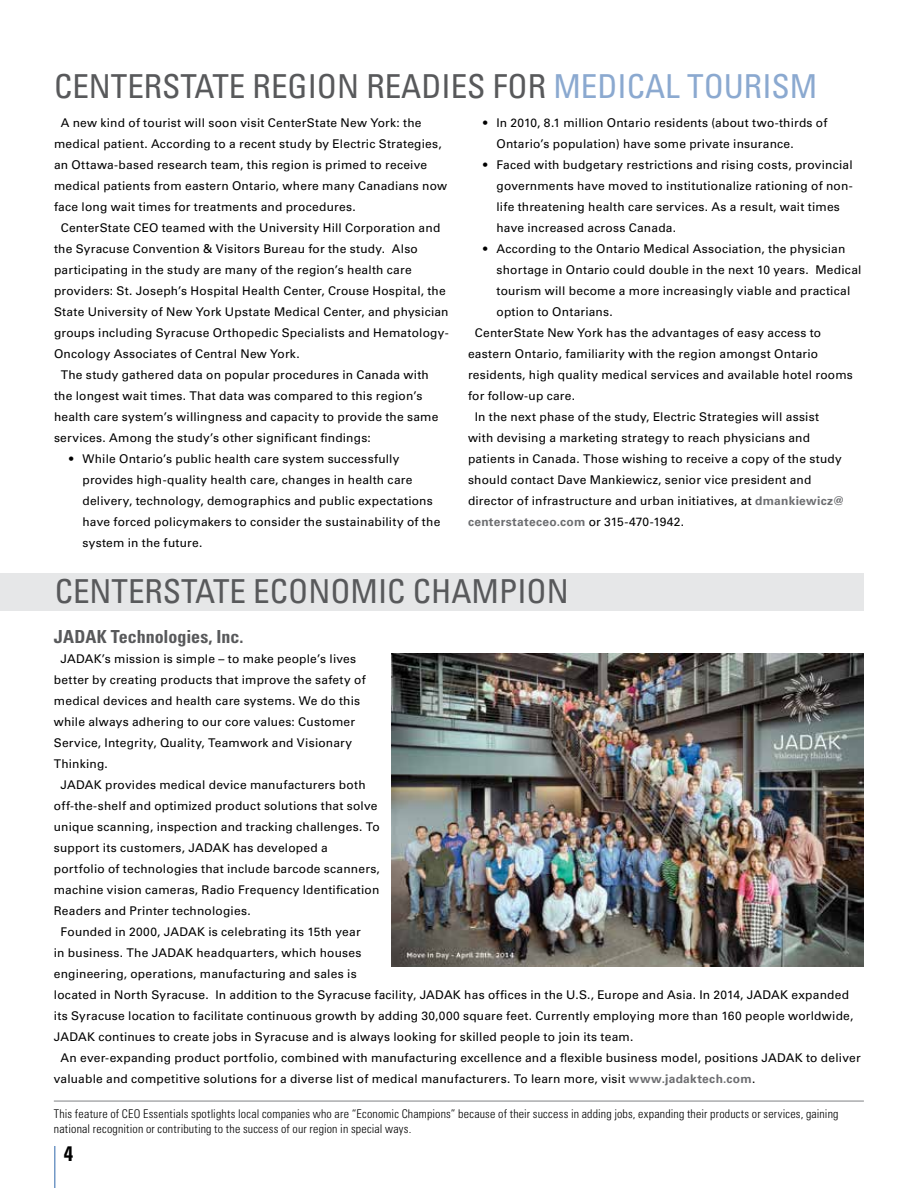
<style>
.page{position:relative;width:918px;height:1188px;background:#fff}
.page>*{position:absolute;margin:0;border:0;box-sizing:border-box;transform-origin:0 0}
.t1{font:condensed 33px "Univers LT Std";color:#58595b}
.t2{font:700 condensed 21px "Univers LT Std";color:#000}
.t3{font:700 condensed 18px "Univers LT Std";color:#58595b}
.t4{font:12px/21px "Univers LT Std";letter-spacing:.015em;color:#000}
.t5{font:300 condensed 12px/15px "Univers LT Std";letter-spacing:.015em;color:#000}
.t6{font:700 12px "Univers LT Std";letter-spacing:.025em;color:#6d6e71}
.s1{color:#8ba9d0}
.s2{font-weight:700;color:#6d6e71}
.s3{font-weight:400;color:#000}
</style>
<div class="page">
<hr style="left:54px;top:1146px;width:2px;height:42px;background:#7399c6">
<div style="left:0;top:573px;width:864px;height:38px;background:#e6e7e8"></div>
<img style="left:392px;top:654px;width:472px;height:313px">
<hr style="left:54px;top:1101px;width:810px;height:1px;background:#808285">
<h1 class="t1" style="left:54px;top:66px;width:765px">CENTERSTATE REGION READIES FOR <span class="s1">MEDICAL TOURISM</span></h1>
<p class="t4" style="left:61px;top:112px;width:362px">A new kind of tourist will soon visit CenterState New York: the</p>
<p class="t4" style="left:54px;top:133px;width:389px">medical patient. According to a recent study by Electric Strategies,</p>
<p class="t4" style="left:54px;top:154px;width:375px">an Ottawa-based research team, this region is primed to receive</p>
<p class="t4" style="left:54px;top:175px;width:395px">medical patients from eastern Ontario, where many Canadians now</p>
<p class="t4" style="left:54px;top:196px;width:303px">face long wait times for treatments and procedures.</p>
<p class="t4" style="left:61px;top:217px;width:381px">CenterState CEO teamed with the University Hill Corporation and</p>
<p class="t4" style="left:54px;top:238px;width:365px">the Syracuse Convention &amp; Visitors Bureau for the study. Also</p>
<p class="t4" style="left:54px;top:259px;width:359px">participating in the study are many of the region’s health care</p>
<p class="t4" style="left:54px;top:280px;width:393px">providers: St. Joseph’s Hospital Health Center, Crouse Hospital, the</p>
<p class="t4" style="left:54px;top:301px;width:396px">State University of New York Upstate Medical Center, and physician</p>
<p class="t4" style="left:54px;top:322px;width:396px">groups including Syracuse Orthopedic Specialists and Hematology-</p>
<p class="t4" style="left:54px;top:343px;width:247px">Oncology Associates of Central New York.</p>
<p class="t4" style="left:61px;top:364px;width:370px">The study gathered data on popular procedures in Canada with</p>
<p class="t4" style="left:54px;top:385px;width:370px">the longest wait times. That data was compared to this region’s</p>
<p class="t4" style="left:54px;top:406px;width:386px">health care system’s willingness and capacity to provide the same</p>
<p class="t4" style="left:54px;top:427px;width:318px">services. Among the study’s other significant findings:</p>
<p class="t4" style="left:83px;top:448px;width:359px;text-indent:-13px">• While Ontario’s public health care system successfully provides high-quality health care, changes in health care delivery, technology, demographics and public expectations have forced policymakers to consider the sustainability of the system in the future.</p>
<p class="t4" style="left:497px;top:112px;width:332px;text-indent:-14px">• In 2010, 8.1 million Ontario residents (about two-thirds of<br>Ontario’s population) have some private insurance.</p>
<p class="t4" style="left:497px;top:154px;width:358px;text-indent:-14px">• Faced with budgetary restrictions and rising costs, provincial governments have moved to institutionalize rationing of non&shy;life threatening health care services. As a result, wait times have increased across Canada.</p>
<p class="t4" style="left:483px;top:238px;width:364px">• According to the Ontario Medical Association, the physician</p>
<p class="t4" style="left:497px;top:259px;width:366px">shortage in Ontario could double in the next 10 years. Medical</p>
<p class="t4" style="left:497px;top:280px;width:355px">tourism will become a more increasingly viable and practical</p>
<p class="t4" style="left:497px;top:301px;width:118px">option to Ontarians.</p>
<p class="t4" style="left:475px;top:322px;width:348px">CenterState New York has the advantages of easy access to</p>
<p class="t4" style="left:468px;top:343px;width:352px">eastern Ontario, familiarity with the region amongst Ontario</p>
<p class="t4" style="left:468px;top:364px;width:386px">residents, high quality medical services and available hotel rooms</p>
<p class="t4" style="left:468px;top:385px;width:109px">for follow-up care.</p>
<p class="t4" style="left:475px;top:406px;width:346px">In the next phase of the study, Electric Strategies will assist</p>
<p class="t4" style="left:468px;top:427px;width:344px">with devising a marketing strategy to reach physicians and</p>
<p class="t4" style="left:468px;top:448px;width:375px">patients in Canada. Those wishing to receive a copy of the study</p>
<p class="t4" style="left:468px;top:469px;width:345px">should contact Dave Mankiewicz, senior vice president and</p>
<p class="t4" style="left:468px;top:490px;width:378px">director of infrastructure and urban initiatives, at <span class="s2">dmankiewicz@</span></p>
<p class="t6" style="left:468px;top:514px;width:217px">centerstateceo.com <span class="s3">or 315-470-1942.</span></p>
<h1 class="t1" style="left:55px;top:571px;width:516px">CENTERSTATE ECONOMIC CHAMPION</h1>
<h3 class="t3" style="left:54px;top:625px;width:191px">JADAK Technologies, Inc.</h3>
<p class="t4" style="left:61px;top:648px;width:297px">JADAK’s mission is simple – to make people’s lives</p>
<p class="t4" style="left:54px;top:669px;width:313px">better by creating products that improve the safety of</p>
<p class="t4" style="left:54px;top:690px;width:308px">medical devices and health care systems. We do this</p>
<p class="t4" style="left:54px;top:711px;width:303px">while always adhering to our core values: Customer</p>
<p class="t4" style="left:54px;top:732px;width:300px">Service, Integrity, Quality, Teamwork and Visionary</p>
<p class="t4" style="left:54px;top:753px;width:56px">Thinking.</p>
<p class="t4" style="left:61px;top:774px;width:307px">JADAK provides medical device manufacturers both</p>
<p class="t4" style="left:54px;top:795px;width:325px">off-the-shelf and optimized product solutions that solve</p>
<p class="t4" style="left:54px;top:816px;width:327px">unique scanning, inspection and tracking challenges. To</p>
<p class="t4" style="left:54px;top:837px;width:276px">support its customers, JADAK has developed a</p>
<p class="t4" style="left:54px;top:858px;width:328px">portfolio of technologies that include barcode scanners,</p>
<p class="t4" style="left:54px;top:879px;width:327px">machine vision cameras, Radio Frequency Identification</p>
<p class="t4" style="left:54px;top:900px;width:198px">Readers and Printer technologies.</p>
<p class="t4" style="left:61px;top:921px;width:302px">Founded in 2000, JADAK is celebrating its 15th year</p>
<p class="t4" style="left:54px;top:942px;width:309px">in business. The JADAK headquarters, which houses</p>
<p class="t4" style="left:54px;top:963px;width:304px">engineering, operations, manufacturing and sales is</p>
<p class="t4" style="left:54px;top:984px;width:797px">located in North Syracuse. In addition to the Syracuse facility, JADAK has offices in the U.S., Europe and Asia. In 2014, JADAK expanded</p>
<p class="t4" style="left:54px;top:1005px;width:801px">its Syracuse location to facilitate continuous growth by adding 30,000 square feet. Currently employing more than 160 people worldwide,</p>
<p class="t4" style="left:54px;top:1026px;width:581px">JADAK continues to create jobs in Syracuse and is always looking for skilled people to join its team.</p>
<p class="t4" style="left:61px;top:1047px;width:802px">An ever-expanding product portfolio, combined with manufacturing excellence and a flexible business model, positions JADAK to deliver</p>
<p class="t4" style="left:54px;top:1068px;width:703px">valuable and competitive solutions for a diverse list of medical manufacturers. To learn more, visit <span class="s2">www.jadaktech.com</span>.</p>
<p class="t5" style="left:54px;top:1106px;width:786px">This feature of CEO Essentials spotlights local companies who are “Economic Champions” because of their success in adding jobs, expanding their products or services, gaining national recognition or contributing to the success of our region in special ways.</p>
<h2 class="t2" style="left:64px;top:1141px;width:11px">4</h2>
</div>
